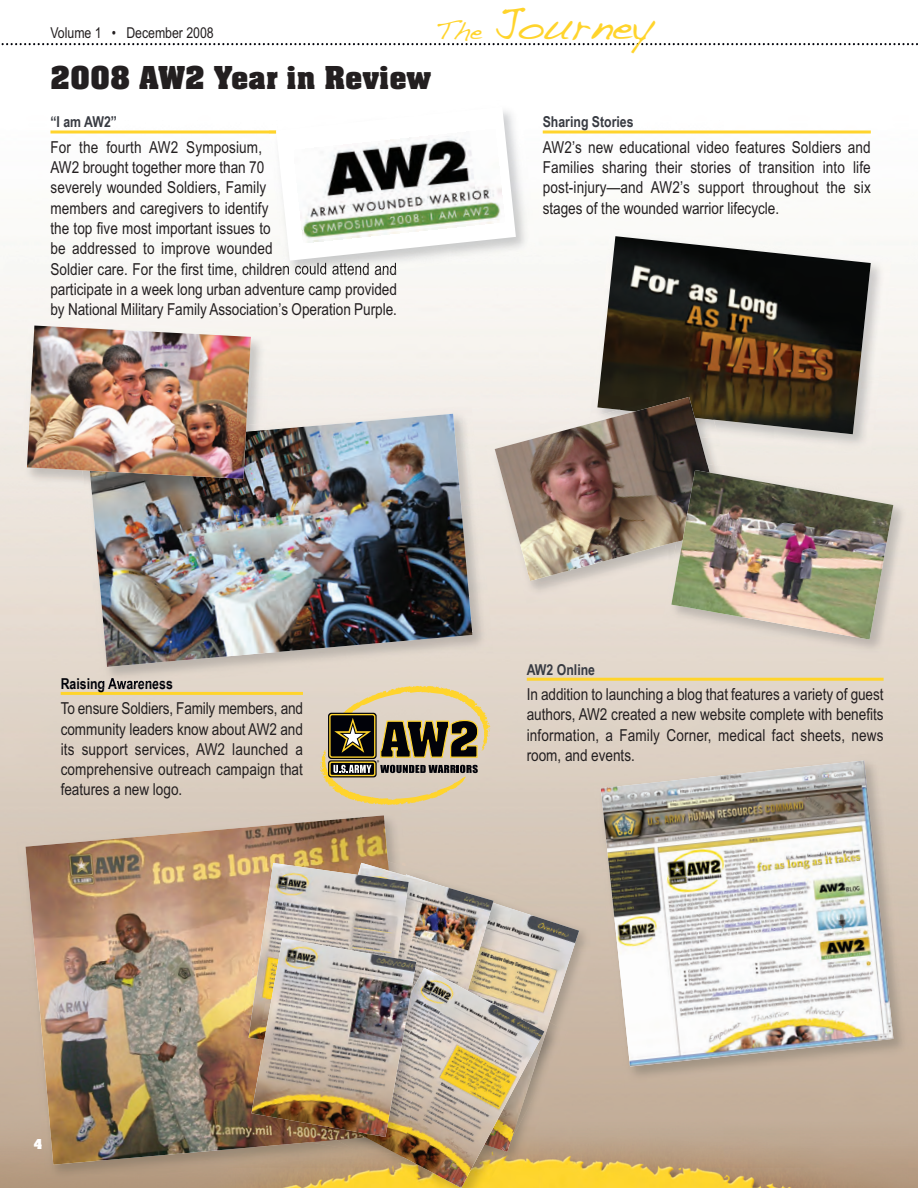
<style>
.page{position:relative;width:918px;height:1188px;background:#fff}
.page>*{position:absolute;margin:0;border:0;box-sizing:border-box;transform-origin:0 0}
.t1{font:42px "Handwriting Dakota";color:#ffd42c}
.t2{font:34.5px "Aachen Bold Plain";color:#231f20}
.t3{font:16.5px/20.2px "Arial Narrow";color:#231f20;text-align:justify}
.t4{font:700 15px "Arial Narrow";color:#383b42}
.t5{font:15px "Arial Narrow";color:#231f20}
.t6{font:700 15px "Arial Narrow";color:#010209}
.t7{font:15px "Aachen Bold Plain";color:#fff}
.s1{font-size:25.5px}
</style>
<div class="page">
<img style="left:0;top:130px;width:918px;height:1058px">
<img style="left:16px;top:806px;width:396px;height:377px">
<img style="left:25px;top:815px;width:387px;height:350px">
<img style="left:544px;top:875px;width:57px;height:299px">
<img style="left:334px;top:874px;width:245px;height:278px">
<img style="left:355px;top:853px;width:36px;height:9px">
<img style="left:493px;top:866px;width:23px;height:43px">
<img style="left:493px;top:876px;width:20px;height:91px">
<img style="left:549px;top:1022px;width:18px;height:118px">
<img style="left:544px;top:990px;width:5px;height:161px">
<img style="left:341px;top:968px;width:203px;height:220px">
<img style="left:238px;top:853px;width:117px;height:203px">
<img style="left:310px;top:1142px;width:26px;height:8px">
<img style="left:243px;top:1056px;width:93px;height:86px">
<img style="left:379px;top:1157px;width:24px;height:1px">
<img style="left:336px;top:1140px;width:5px;height:14px">
<img style="left:330px;top:1137px;width:11px;height:3px">
<img style="left:341px;top:1137px;width:94px;height:20px">
<img style="left:249px;top:862px;width:244px;height:275px">
<img style="left:251px;top:938px;width:165px;height:199px">
<svg style="left:1px;top:43px;width:917px;height:2px"></svg>
<hr style="left:50px;top:130px;width:226px;height:3px;background:#ffd42c">
<hr style="left:61px;top:692px;width:242px;height:3px;background:#ffd42c">
<hr style="left:543px;top:130px;width:328px;height:3px;background:#ffd42c">
<img style="left:84px;top:405px;width:409px;height:283px">
<img style="left:101px;top:678px;width:25px;height:10px">
<img style="left:88px;top:414px;width:384px;height:253px">
<img style="left:20px;top:318px;width:251px;height:171px">
<img style="left:88px;top:430px;width:178px;height:69px">
<img style="left:27px;top:326px;width:224px;height:153px">
<svg style="left:320px;top:686px;width:171px;height:120px;background:#ac9e7f"></svg>
<hr style="left:527px;top:678px;width:356px;height:3px;background:#ffd42c">
<img style="left:593px;top:752px;width:321px;height:335px">
<img style="left:601px;top:760px;width:292px;height:306px">
<img style="left:590px;top:228px;width:302px;height:169px">
<img style="left:597px;top:236px;width:274px;height:161px">
<img style="left:268px;top:130px;width:269px;height:152px">
<svg style="left:269px;top:111px;width:247px;height:150px"></svg>
<img style="left:294px;top:129px;width:210px;height:114px">
<img style="left:485px;top:418px;width:10px;height:186px">
<img style="left:619px;top:387px;width:95px;height:10px">
<img style="left:662px;top:467px;width:253px;height:195px">
<svg style="left:495px;top:397px;width:398px;height:243px;background:#ac9f94"></svg>
<img style="left:671px;top:470px;width:222px;height:170px">
<p class="t5" style="left:50px;top:27px;width:165px">Volume 1 • December 2008</p>
<h1 class="t1" style="left:436px;top:-6px;width:219px"><span class="s1">The</span> Journey</h1>
<h2 class="t2" style="left:50px;top:66px;width:382px">2008 AW2 Year in Review</h2>
<p class="t4" style="left:50px;top:113px;width:68px">“I am AW2”</p>
<p class="t3" style="left:50px;top:139px;width:348px;text-align:left">For the fourth AW2 Symposium,<br>AW2 brought together more than 70<br>severely wounded Soldiers, Family<br>members and caregivers to identify<br>the top five most important issues to<br>be addressed to improve wounded<br>Soldier care. For the first time, children could attend and participate in a week long urban adventure camp provided by National Military Family Association’s Operation Purple.</p>
<p class="t4" style="left:543px;top:113px;width:92px">Sharing Stories</p>
<p class="t3" style="left:543px;top:139px;width:330px">AW2’s new educational video features Soldiers and Families sharing their stories of transition into life post-injury—and AW2’s support throughout the six stages of the wounded warrior lifecycle.</p>
<p class="t6" style="left:61px;top:675px;width:114px">Raising Awareness</p>
<p class="t3" style="left:61px;top:700px;width:244px">To ensure Soldiers, Family members, and community leaders know about AW2 and its support services, AW2 launched a comprehensive outreach campaign that features a new logo.</p>
<p class="t7" style="left:34px;top:1139px;width:10px">4</p>
<p class="t4" style="left:527px;top:660px;width:70px">AW2 Online</p>
<p class="t3" style="left:527px;top:686px;width:358px">In addition to launching a blog that features a variety of guest authors, AW2 created a new website complete with benefits information, a Family Corner, medical fact sheets, news room, and events.</p>
</div>
